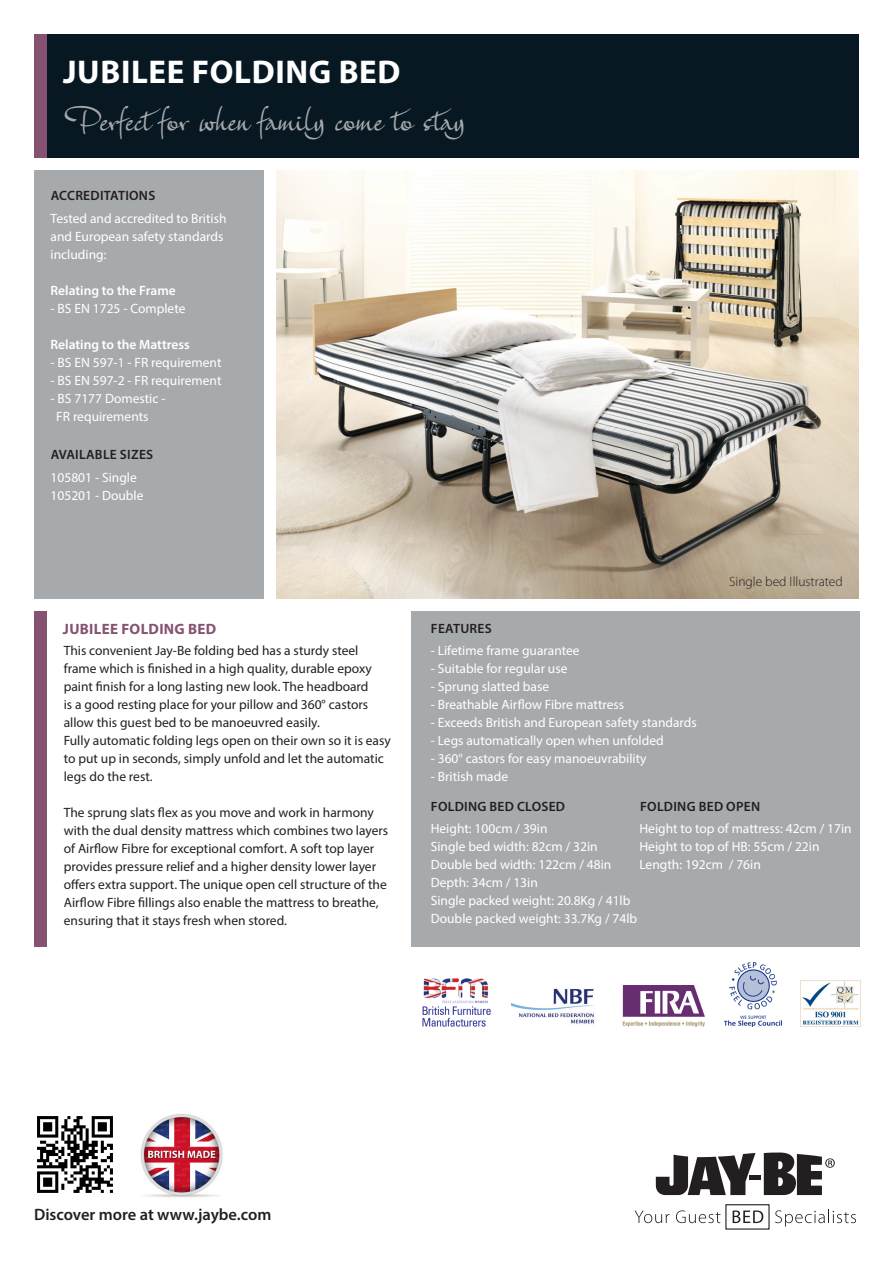
<style>
.page{position:relative;width:893px;height:1263px;background:#fff}
.page>*{position:absolute;margin:0;border:0;box-sizing:border-box;transform-origin:0 0}
.t1{font:900 33px "Genial";color:#a7aaac}
.t2{font:700 33px "Myriad Pro";letter-spacing:.02em;color:#fff}
.t3{font:600 16.5px "Myriad Pro";color:#231f20}
.t4{font:700 15px "Myriad Pro";letter-spacing:.02em;color:#855371}
.t5{font:13.5px/18px "Myriad Pro";color:#231f20}
.t6{font:13.5px "Myriad Pro";color:#fff}
.t7{font:600 13.5px "Myriad Pro";letter-spacing:.02em;color:#231f20}
.t8{font:600 13.5px "Myriad Pro";color:#fff}
.t9{font:300 13.5px "Myriad Pro";color:#231f20}
</style>
<div class="page">
<hr style="left:750px;top:1175px;width:11px;height:4px;background:#231f20">
<svg style="left:656px;top:1153px;width:99px;height:42px"></svg>
<svg style="left:764px;top:1152px;width:71px;height:43px"></svg>
<svg style="left:635px;top:1210px;width:34px;height:13px"></svg>
<svg style="left:676px;top:1210px;width:44px;height:13px"></svg>
<svg style="left:733px;top:1210px;width:30px;height:13px"></svg>
<svg style="left:775px;top:1210px;width:81px;height:16px"></svg>
<div style="left:34px;top:170px;width:230px;height:429px;background:#a7aaac"></div>
<div style="left:47px;top:34px;width:812px;height:123px;background:#071822"></div>
<img style="left:37px;top:1116px;width:76px;height:77px">
<img style="left:140px;top:1114px;width:83px;height:83px">
<img style="left:277px;top:170px;width:582px;height:429px">
<div style="left:34px;top:34px;width:13px;height:123px;background:#855371"></div>
<div style="left:411px;top:612px;width:449px;height:335px;background:#a7aaac"></div>
<div style="left:34px;top:612px;width:13px;height:335px;background:#855371"></div>
<img style="left:800px;top:980px;width:60px;height:47px">
<img style="left:512px;top:988px;width:82px;height:36px">
<img style="left:725px;top:963px;width:56px;height:64px">
<img style="left:623px;top:985px;width:82px;height:41px">
<img style="left:422px;top:978px;width:69px;height:49px">
<p class="t2" style="left:63px;top:51px;width:339px">JUBILEE FOLDING BED</p>
<p class="t1" style="left:63px;top:101px;width:404px">Perfect for when family come to stay</p>
<p class="t7" style="left:51px;top:187px;width:106px">ACCREDITATIONS</p>
<p class="t6" style="left:51px;top:210px;width:177px">Tested and accredited to British</p>
<p class="t6" style="left:51px;top:228px;width:174px">and European safety standards</p>
<p class="t6" style="left:51px;top:246px;width:57px">including:</p>
<p class="t8" style="left:51px;top:282px;width:127px">Relating to the Frame</p>
<p class="t6" style="left:51px;top:300px;width:136px">- BS EN 1725 - Complete</p>
<p class="t8" style="left:51px;top:336px;width:141px">Relating to the Mattress</p>
<p class="t6" style="left:51px;top:354px;width:172px">- BS EN 597-1 - FR requirement</p>
<p class="t6" style="left:51px;top:372px;width:172px">- BS EN 597-2 - FR requirement</p>
<p class="t6" style="left:51px;top:390px;width:116px">- BS 7177 Domestic -</p>
<p class="t6" style="left:56px;top:408px;width:94px">FR requirements</p>
<p class="t7" style="left:51px;top:446px;width:104px">AVAILABLE SIZES</p>
<p class="t6" style="left:51px;top:469px;width:88px">105801 - Single</p>
<p class="t6" style="left:51px;top:487px;width:94px">105201 - Double</p>
<p class="t4" style="left:63px;top:619px;width:155px">JUBILEE FOLDING BED</p>
<p class="t5" style="left:64px;top:641px;width:310px">This convenient Jay-Be folding bed has a sturdy steel frame which is finished in a high quality, durable epoxy paint finish for a long lasting new look. The headboard</p>
<p class="t5" style="left:64px;top:695px;width:306px">is a good resting place for your pillow and 360° castors allow this guest bed to be manoeuvred easily.</p>
<p class="t5" style="left:64px;top:731px;width:329px">Fully automatic folding legs open on their own so it is easy to put up in seconds, simply unfold and let the automatic legs do the rest.</p>
<p class="t5" style="left:64px;top:803px;width:326px">The sprung slats flex as you move and work in harmony with the dual density mattress which combines two layers of Airflow Fibre for exceptional comfort. A soft top layer provides pressure relief and a higher density lower layer offers extra support. The unique open cell structure of the Airflow Fibre fillings also enable the mattress to breathe, ensuring that it stays fresh when stored.</p>
<p class="t7" style="left:431px;top:619px;width:62px">FEATURES</p>
<p class="t6" style="left:431px;top:642px;width:150px">- Lifetime frame guarantee</p>
<p class="t6" style="left:431px;top:660px;width:138px">- Suitable for regular use</p>
<p class="t6" style="left:431px;top:678px;width:120px">- Sprung slatted base</p>
<p class="t6" style="left:431px;top:696px;width:195px">- Breathable Airflow Fibre mattress</p>
<p class="t6" style="left:431px;top:714px;width:268px">- Exceeds British and European safety standards</p>
<p class="t6" style="left:431px;top:732px;width:234px">- Legs automatically open when unfolded</p>
<p class="t6" style="left:431px;top:750px;width:217px">- 360° castors for easy manoeuvrability</p>
<p class="t6" style="left:431px;top:768px;width:79px">- British made</p>
<p class="t9" style="left:729px;top:573px;width:115px">Single bed Illustrated</p>
<p class="t7" style="left:431px;top:798px;width:136px">FOLDING BED CLOSED</p>
<p class="t6" style="left:431px;top:820px;width:118px">Height: 100cm / 39in</p>
<p class="t6" style="left:431px;top:838px;width:168px">Single bed width: 82cm / 32in</p>
<p class="t6" style="left:431px;top:856px;width:182px">Double bed width: 122cm / 48in</p>
<p class="t6" style="left:431px;top:874px;width:109px">Depth: 34cm / 13in</p>
<p class="t6" style="left:431px;top:892px;width:201px">Single packed weight: 20.8Kg / 41lb</p>
<p class="t6" style="left:431px;top:910px;width:208px">Double packed weight: 33.7Kg / 74lb</p>
<p class="t7" style="left:640px;top:798px;width:122px">FOLDING BED OPEN</p>
<p class="t6" style="left:639px;top:820px;width:214px">Height to top of mattress: 42cm / 17in</p>
<p class="t6" style="left:639px;top:838px;width:182px">Height to top of HB: 55cm / 22in</p>
<p class="t6" style="left:639px;top:856px;width:123px">Length: 192cm / 76in</p>
<p class="t3" style="left:34px;top:1204px;width:239px">Discover more at www.jaybe.com</p>
</div>
